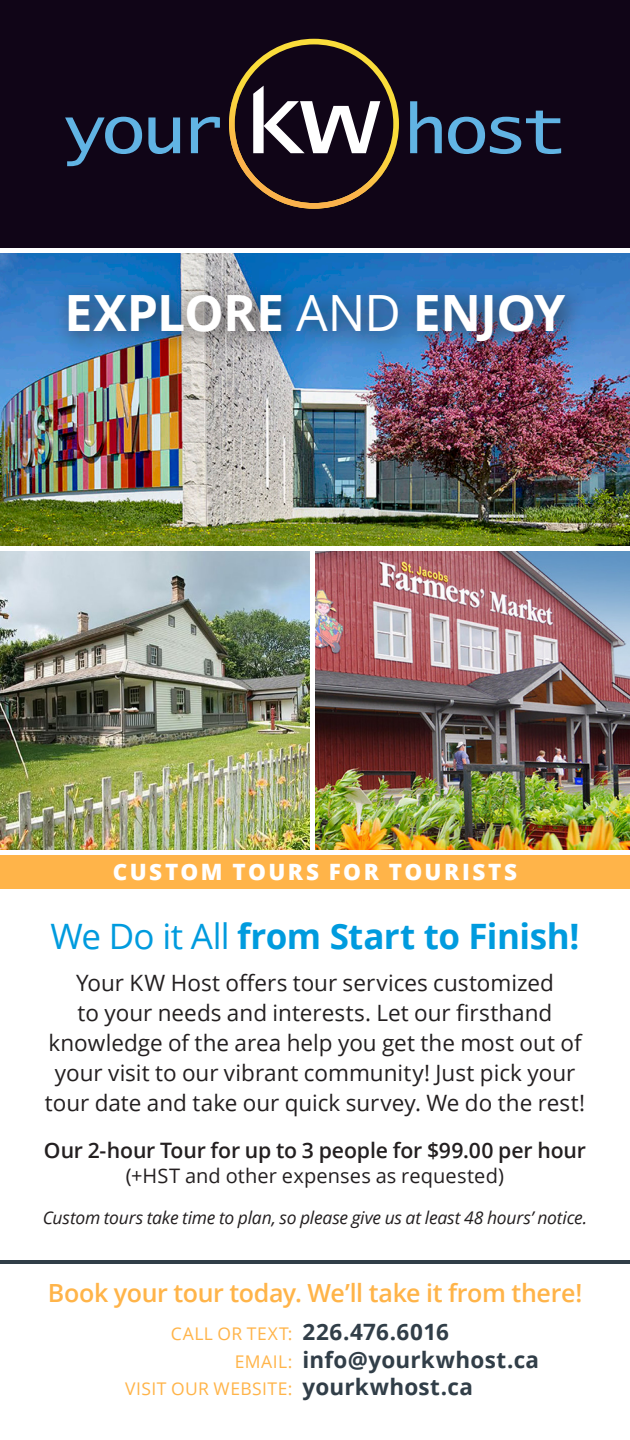
<style>
.page{position:relative;width:630px;height:1440px;background:#fff}
.page>*{position:absolute;margin:0;border:0;box-sizing:border-box;transform-origin:0 0}
.t1{font:67.25px "Lucida Console";letter-spacing:-.075em;color:#61b4e4;scale:1.1 1}
.Subhead_1{font:700 50px "Open Sans";letter-spacing:-.015em;color:#fff}
.Subhead_2{font:700 35px "Open Sans";letter-spacing:-.015em;color:#009bde}
.Subhead_Yellow{font:600 25px "Open Sans";letter-spacing:-.015em;color:#ffb449}
.t2{font:22.5px/30px "Open Sans";color:#231f20;text-align:center}
.Contact_Info{font:700 22.5px "Open Sans";letter-spacing:.01em;color:#313e48}
.t3{font:800 22.5px "Open Sans";letter-spacing:.11em;color:#fff}
.Body_Semi_Bold{font:600 21.25px "Open Sans";letter-spacing:-.005em;color:#231f20}
.Body_Semi_Bold-2{font:20px "Open Sans";letter-spacing:.005em;color:#231f20}
.Body_Semi_Bold-3{font:italic 17.5px "Open Sans";letter-spacing:-.01em;color:#231f20}
.Contact_Info-2{font:17.5px "Open Sans";letter-spacing:.025em;color:#ffb449}
.s1{font-weight:400}
.s2{font-weight:400;font-size:17.5px;color:#ffb449}
.s3{font-weight:700;font-size:22.5px;color:#313e48}
</style>
<div class="page">
<div style="left:0;top:855px;width:630px;height:34px;background:#ffb449"></div>
<div style="left:0;top:0;width:630px;height:248px;background:#100517"></div>
<img style="left:0;top:253px;width:630px;height:293px">
<img style="left:0;top:551px;width:309px;height:298px">
<img style="left:315px;top:551px;width:315px;height:298px">
<svg style="left:229px;top:39px;width:170px;height:170px"></svg>
<div style="left:54px;top:279px;width:535px;height:87px;background:#231f20;opacity:.75"></div>
<hr style="left:0;top:1260px;width:630px;height:4px;background:#313e48">
<p class="t1" style="left:62px;top:100px;width:149px">your</p>
<p class="t1" style="left:404px;top:100px;width:149px">host</p>
<p class="Subhead_1" style="left:65px;top:277px;width:502px">EXPLORE <span class="s1">AND</span> ENJOY</p>
<p class="t3" style="left:113px;top:854px;width:406px">CUSTOM TOURS FOR TOURISTS</p>
<p class="Subhead_2" style="left:51px;top:912px;width:530px"><span class="s1">We Do it All</span> from Start to Finish!</p>
<p class="t2" style="left:45px;top:967px;width:542px">Your KW Host offers tour services customized<br>to your needs and interests. Let our firsthand knowledge of the area help you get the most out of your visit to our vibrant community! Just pick your tour date and take our quick survey. We do the rest!</p>
<p class="Body_Semi_Bold" style="left:44px;top:1136px;width:544px">Our 2-hour Tour for up to 3 people for $99.00 per hour</p>
<p class="Body_Semi_Bold-2" style="left:126px;top:1162px;width:380px">(+HST and other expenses as requested)</p>
<p class="Body_Semi_Bold-3" style="left:43px;top:1206px;width:546px">Custom tours take time to plan, so please give us at least 48 hours’ notice.</p>
<p class="Subhead_Yellow" style="left:48px;top:1275px;width:536px">Book your tour today. We’ll take it from there!</p>
<p class="Contact_Info" style="left:171px;top:1316px;width:280px"><span class="s2">CALL OR TEXT:</span> 226.476.6016</p>
<p class="Contact_Info" style="left:235px;top:1344px;width:306px"><span class="s2">EMAIL:</span> info@yourkwhost.ca</p>
<p class="Contact_Info-2" style="left:125px;top:1377px;width:349px">VISIT OUR WEBSITE: <span class="s3">yourkwhost.ca</span></p>
</div>
